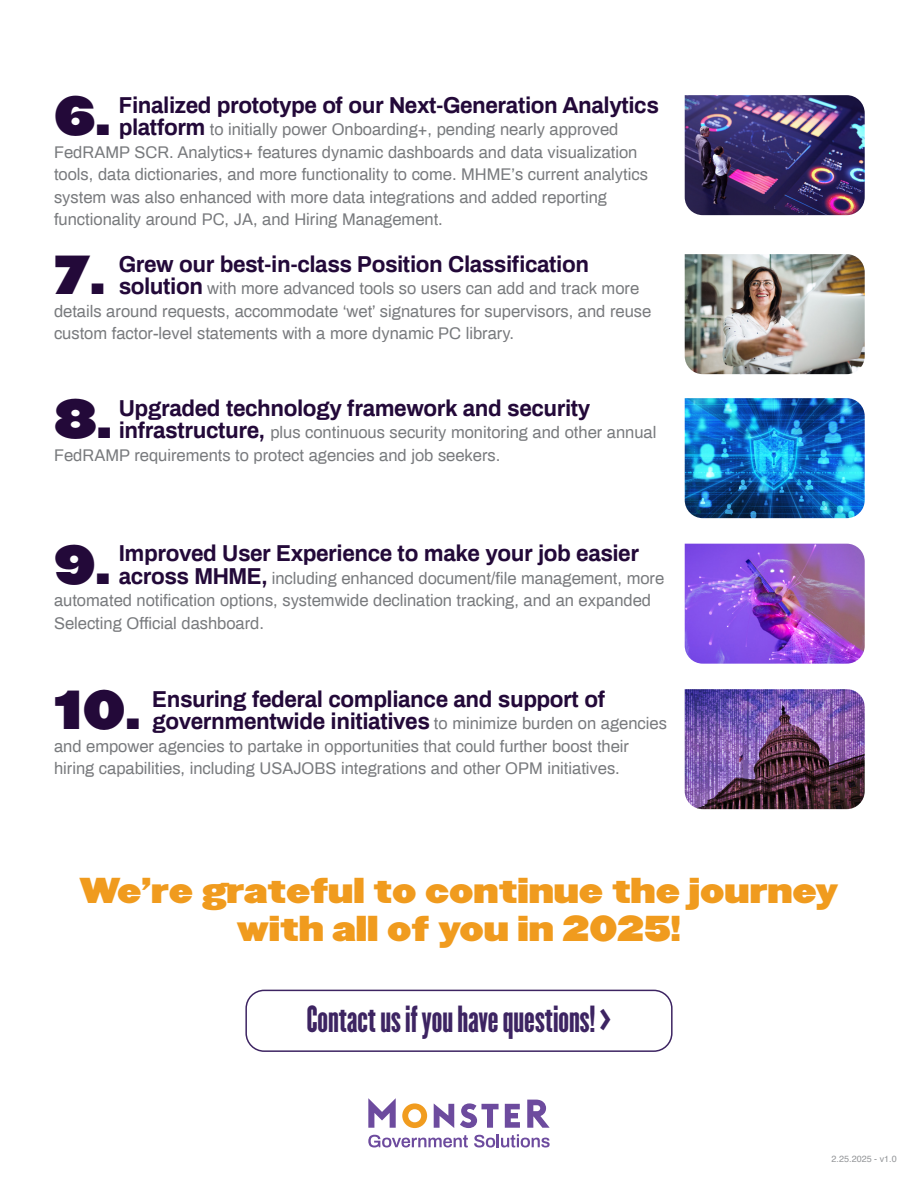
<style>
.page{position:relative;width:918px;height:1188px;background:#fff}
.page>*{position:absolute;margin:0;border:0;box-sizing:border-box;transform-origin:0 0}
.basic_copy{font:48px "Champion Heviweight";color:#230939}
.headers{font:33px "Champion Featherweight";color:#3d2462}
.intro_copy{font:31.5px/37.5px "Champion Heviweight";color:#f09b1e;text-align:center}
.basic_copy-2{font:700 22.5px "Archivo";letter-spacing:-.02em;color:#230939}
.basic_copy-3{font:16.5px/22.5px "Archivo";color:#787a7d}
.t1{font:9px "Helvetica";color:#939598}
.s1{font-weight:700;font-size:22.5px;color:#230939}
</style>
<div class="page">
<div style="left:245px;top:990px;width:428px;height:62px;border:2px solid #3d2462;border-radius:18px"></div>
<img style="left:685px;top:95px;width:180px;height:120px">
<img style="left:685px;top:254px;width:180px;height:120px">
<img style="left:685px;top:398px;width:180px;height:120px">
<img style="left:685px;top:544px;width:180px;height:120px">
<img style="left:685px;top:689px;width:180px;height:120px">
<svg style="left:434px;top:1103px;width:20px;height:25px"></svg>
<svg style="left:505px;top:1104px;width:15px;height:24px"></svg>
<svg style="left:527px;top:1100px;width:23px;height:28px"></svg>
<svg style="left:368px;top:1098px;width:28px;height:30px"></svg>
<svg style="left:460px;top:1103px;width:39px;height:25px"></svg>
<svg style="left:402px;top:1103px;width:25px;height:25px"></svg>
<svg style="left:368px;top:1135px;width:100px;height:13px"></svg>
<svg style="left:474px;top:1134px;width:76px;height:14px"></svg>
<p class="basic_copy" style="left:54px;top:77px;width:58px">6.</p>
<p class="basic_copy-2" style="left:119px;top:89px;width:542px">Finalized prototype of our Next-Generation Analytics</p>
<p class="basic_copy-3" style="left:54px;top:117px;width:595px;text-indent:65px"><span class="s1">platform</span> to initially power Onboarding+, pending nearly approved FedRAMP SCR. Analytics+ features dynamic dashboards and data visualization tools, data dictionaries, and more functionality to come. MHME’s current analytics system was also enhanced with more data integrations and added reporting functionality around PC, JA, and Hiring Management.</p>
<p class="basic_copy-2" style="left:119px;top:248px;width:472px">Grew our best-in-class Position Classification</p>
<p class="basic_copy-3" style="left:54px;top:276px;width:599px;text-indent:65px"><span class="s1">solution</span> with more advanced tools so users can add and track more details around requests, accommodate ‘wet’ signatures for supervisors, and reuse custom factor-level statements with a more dynamic PC library.</p>
<p class="basic_copy" style="left:54px;top:236px;width:53px">7.</p>
<p class="basic_copy" style="left:54px;top:380px;width:59px">8.</p>
<p class="basic_copy-2" style="left:119px;top:392px;width:473px">Upgraded technology framework and security</p>
<p class="basic_copy-3" style="left:54px;top:420px;width:604px;text-indent:65px"><span class="s1">infrastructure,</span> plus continuous security monitoring and other annual<br>FedRAMP requirements to protect agencies and job seekers.</p>
<p class="basic_copy" style="left:54px;top:525px;width:58px">9.</p>
<p class="basic_copy-2" style="left:119px;top:538px;width:522px">Improved User Experience to make your job easier</p>
<p class="basic_copy-3" style="left:54px;top:566px;width:612px;text-indent:65px"><span class="s1">across MHME,</span> including enhanced document/file management, more automated notification options, systemwide declination tracking, and an expanded<br>Selecting Official dashboard.</p>
<p class="basic_copy" style="left:54px;top:671px;width:88px">10.</p>
<p class="basic_copy-2" style="left:152px;top:683px;width:454px">Ensuring federal compliance and support of</p>
<p class="basic_copy-3" style="left:54px;top:711px;width:614px;text-indent:98px"><span class="s1">governmentwide initiatives</span> to minimize burden on agencies and empower agencies to partake in opportunities that could further boost their hiring capabilities, including USAJOBS integrations and other OPM initiatives.</p>
<p class="intro_copy" style="left:80px;top:872px;width:760px">We’re grateful to continue the journey with all of you in 2025!</p>
<p class="headers" style="left:307px;top:995px;width:306px">Contact us if you have questions! &gt;</p>
<p class="t1" style="left:832px;top:1152px;width:67px">2.25.2025 - v1.0</p>
</div>
